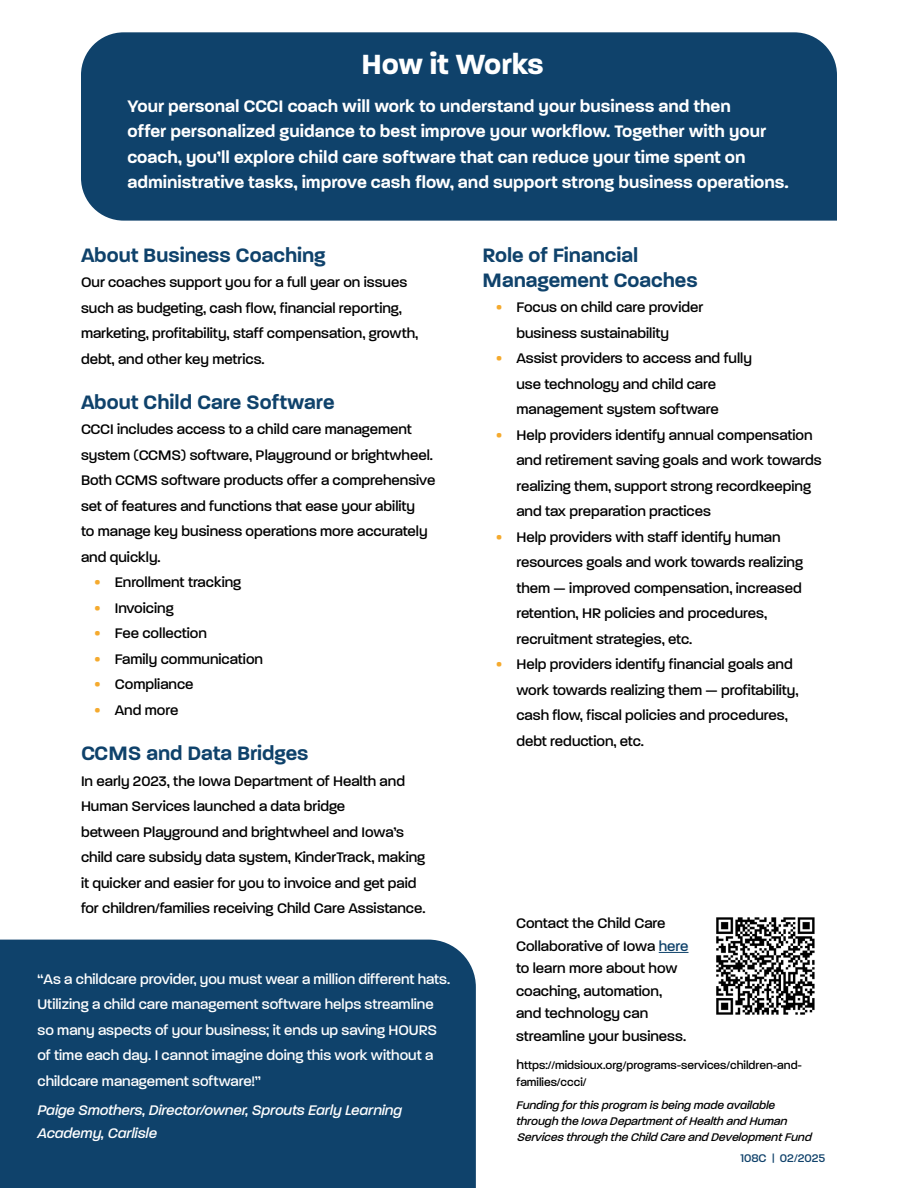
<style>
.page{position:relative;width:918px;height:1188px;background:#fff}
.page>*{position:absolute;margin:0;border:0;box-sizing:border-box;transform-origin:0 0}
.t1{font:700 30px "Paralucent";color:#fff}
.t2{font:600 21px/25.2px "Paralucent";color:#0f426b}
.t3{font:600 18px/25.5px "Paralucent";color:#fff}
.t4{font:500 15px/25.5px "Paralucent";color:#000}
.t5{font:500 15px/25.5px "Paralucent";color:#fff}
.t6{font:italic 500 15px/22.5px "Paralucent";color:#fff}
.t7{font:italic 500 12px/16px "Paralucent";color:#000}
.t8{font:500 12px/16.6px "Paralucent";color:#000}
.t9{font:500 12px "Paralucent";color:#0f416a}
.s1{color:#f5aa2e}
.s2{color:#0f426b}
.s3{font-size:13.5px}
.s4{font-style:inherit}
</style>
<div class="page">
<div style="left:0;top:940px;width:476px;height:248px;background:#0f426b"></div>
<img style="left:716px;top:917px;width:99px;height:98px">
<div style="left:81px;top:32px;width:756px;height:189px;background:#0f426b"></div>
<hr style="left:659px;top:952px;width:30px;height:1px;background:#0f426b">
<h1 class="t1" style="left:361px;top:46px;width:184px">How it Works</h1>
<p class="t3" style="left:127px;top:93px;width:663px">Your personal CCCI coach will work to understand your business and then<br>offer personalized guidance to best improve your workflow. Together with your coach, you’ll explore child care software that can reduce your time spent on administrative tasks, improve cash flow, and support strong business operations.</p>
<h2 class="t2" style="left:81px;top:242px;width:246px">About Business Coaching</h2>
<p class="t4" style="left:81px;top:269px;width:339px">Our coaches support you for a full year on issues such as budgeting, cash flow, financial reporting, marketing, profitability, staff compensation, growth, debt, and other key metrics.</p>
<h2 class="t2" style="left:81px;top:390px;width:255px">About Child Care Software</h2>
<p class="t4" style="left:81px;top:417px;width:356px">CCCI includes access to a child care management system (CCMS) software, Playground or brightwheel.<br>Both CCMS software products offer a comprehensive set of features and functions that ease your ability<br>to manage key business operations more accurately and quickly.</p>
<p class="t4" style="left:94px;top:570px;width:148px"><span class="s1">•</span> Enrollment tracking</p>
<p class="t4" style="left:94px;top:595px;width:81px"><span class="s1">•</span> Invoicing</p>
<p class="t4" style="left:94px;top:621px;width:114px"><span class="s1">•</span> Fee collection</p>
<p class="t4" style="left:94px;top:646px;width:170px"><span class="s1">•</span> Family communication</p>
<p class="t4" style="left:94px;top:672px;width:101px"><span class="s1">•</span> Compliance</p>
<p class="t4" style="left:94px;top:697px;width:85px"><span class="s1">•</span> And more</p>
<h2 class="t2" style="left:81px;top:741px;width:229px">CCMS and Data Bridges</h2>
<p class="t4" style="left:81px;top:768px;width:346px">In early 2023, the Iowa Department of Health and Human Services launched a data bridge<br>between Playground and brightwheel and Iowa’s child care subsidy data system, KinderTrack, making it quicker and easier for you to invoice and get paid for children/families receiving Child Care Assistance.</p>
<p class="t5" style="left:38px;top:966px;width:414px">“As a childcare provider, you must wear a million different hats.<br>Utilizing a child care management software helps streamline so many aspects of your business; it ends up saving HOURS of time each day. I cannot imagine doing this work without a childcare management software!”</p>
<p class="t6" style="left:38px;top:1099px;width:366px">Paige Smothers, Director/owner, Sprouts Early Learning<br>Academy, Carlisle</p>
<h2 class="t2" style="left:483px;top:242px;width:217px">Role of Financial<br>Management Coaches</h2>
<p class="t4" style="left:516px;top:295px;width:188px;text-indent:-20px"><span class="s1">•</span> Focus on child care provider business sustainability</p>
<p class="t4" style="left:516px;top:346px;width:237px;text-indent:-20px"><span class="s1">•</span> Assist providers to access and fully use technology and child care management system software</p>
<p class="t4" style="left:516px;top:422px;width:307px;text-indent:-20px"><span class="s1">•</span> Help providers identify annual compensation and retirement saving goals and work towards realizing them, support strong recordkeeping and tax preparation practices</p>
<p class="t4" style="left:516px;top:524px;width:288px;text-indent:-20px"><span class="s1">•</span> Help providers with staff identify human resources goals and work towards realizing them — improved compensation, increased retention, HR policies and procedures, recruitment strategies, etc.</p>
<p class="t4" style="left:516px;top:652px;width:284px;text-indent:-20px"><span class="s1">•</span> Help providers identify financial goals and work towards realizing them — profitability, cash flow, fiscal policies and procedures, debt reduction, etc.</p>
<p class="t4" style="left:516px;top:912px;width:174px;line-height:22.5px">Contact the Child Care<br>Collaborative of Iowa <span class="s2">here </span>to learn more about how coaching, automation, and technology can streamline your business.</p>
<p class="t8" style="left:516px;top:1057px;width:287px"><span class="s3">h</span>ttps://midsioux.org/programs-services/children-and&shy;families/ccci/</p>
<p class="t7" style="left:516px;top:1097px;width:300px"><span class="s4">Funding for this program is being made available<br>th r o u g h th e</span> IowaDepartmentofHealthandHuman<br>ServicesthroughtheChildCareandDevelopmentFund</p>
<p class="t9" style="left:740px;top:1151px;width:86px">108C | 02/2025</p>
</div>
